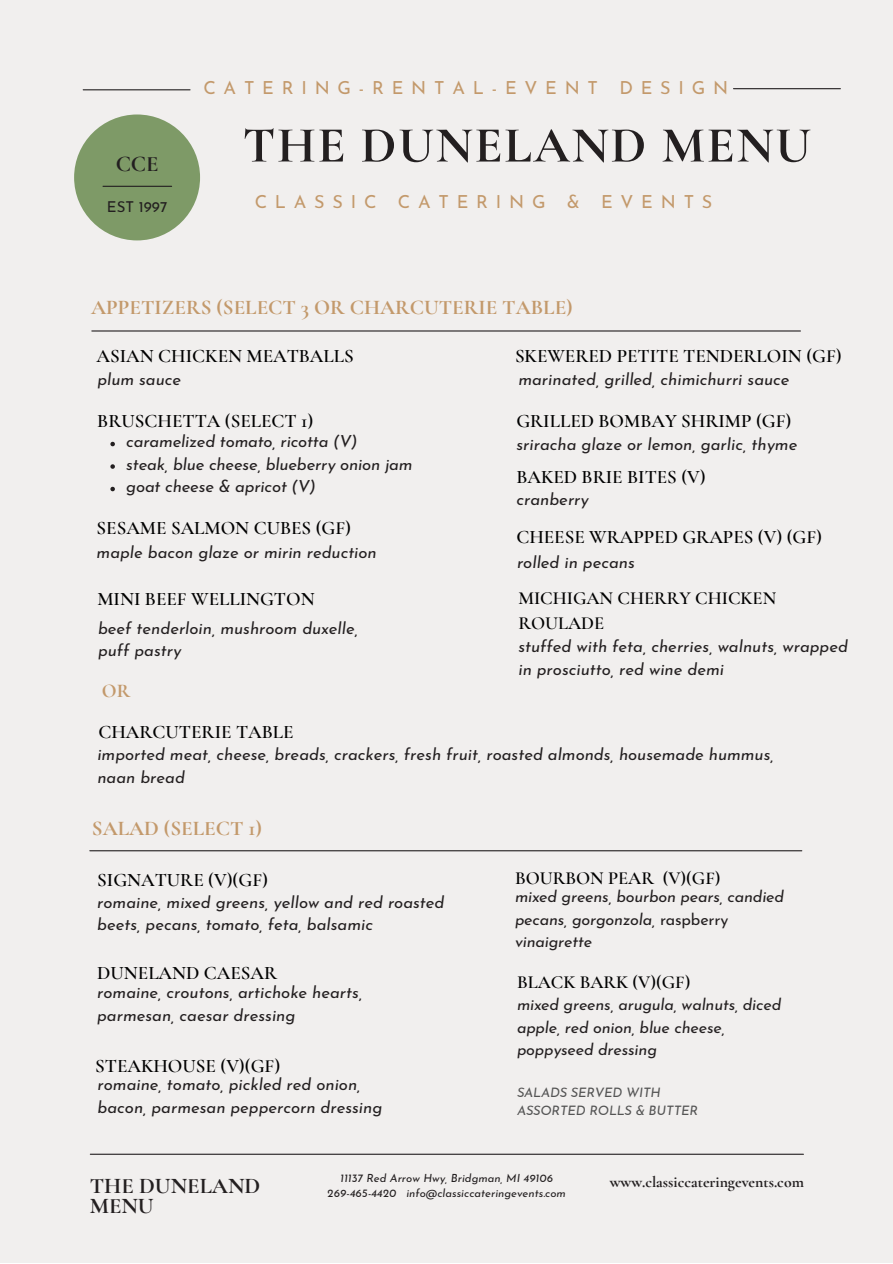
<style>
.page{position:relative;width:893px;height:1264px;background:#fff}
.page>*{position:absolute;margin:0;border:0;box-sizing:border-box;transform-origin:0 0}
.t1{font:700 51px "Cormorant Garamond";letter-spacing:.03em;color:#231f20}
.t2{font:700 22.5px/20.2px "Cormorant Garamond";color:#231f20}
.t3{font:700 21px "Cormorant Garamond";color:#c3996b}
.t4{font:700 19.5px "Cormorant Garamond";color:#c3996b}
.t5{font:600 19.05px "Cormorant Garamond";color:#000}
.t6{font:600 18.45px/24.8px "Cormorant Garamond";color:#000}
.t7{font:18px "Josefin Sans";letter-spacing:.43em;color:#c3996b}
.t8{font:italic 16.65px/22.5px "Josefin Sans";color:#231f20}
.t9{font:italic 16.05px/22.5px "Josefin Sans";letter-spacing:-.01em;color:#231f20}
.t10{font:700 15.75px "Cormorant Garamond";color:#231f20}
.t11{font:15px "Josefin Sans";color:#231f20}
.t12{font:italic 13.05px/17.4px "Josefin Sans";letter-spacing:-.01em;color:#545454}
.t13{font:italic 11.25px/15px "Josefin Sans";color:#231f20;text-align:center}
.s1{font-style:normal}
</style>
<div class="page">
<div style="left:0;top:0;width:892px;height:1262px;background:#f1efee"></div>
<hr style="left:83px;top:89px;width:107px;height:1px;background:#231f20">
<hr style="left:733px;top:88px;width:107px;height:1px;background:#231f20">
<hr style="left:92px;top:330px;width:708px;height:1px;background:#231f20">
<div style="left:74px;top:114px;width:126px;height:126px;background:#7e9a67;border-radius:50%"></div>
<hr style="left:103px;top:186px;width:69px;height:1px;background:#231f20">
<hr style="left:90px;top:1153px;width:713px;height:1px;background:#231f20">
<hr style="left:90px;top:850px;width:711px;height:1px;background:#231f20">
<svg style="left:110px;top:442px;width:5px;height:4px"></svg>
<svg style="left:110px;top:464px;width:5px;height:5px"></svg>
<svg style="left:110px;top:487px;width:5px;height:4px"></svg>
<h2 class="t2" style="left:116px;top:153px;width:45px">CCE</h2>
<p class="t11" style="left:107px;top:200px;width:62px">EST 1997</p>
<p class="t7" style="left:203px;top:81px;width:526px">CATERING-RENTAL-EVENT DESIGN</p>
<h1 class="t1" style="left:242px;top:114px;width:570px">THE DUNELAND MENU</h1>
<p class="t7" style="left:255px;top:195px;width:459px">CLASSIC CATERING &amp; EVENTS</p>
<p class="t3" style="left:91px;top:294px;width:483px">APPETIZERS (SELECT 3 OR CHARCUTERIE TABLE)</p>
<p class="t5" style="left:97px;top:344px;width:258px">ASIAN CHICKEN MEATBALLS</p>
<p class="t8" style="left:97px;top:370px;width:85px">plum sauce</p>
<p class="t5" style="left:515px;top:344px;width:328px">SKEWERED PETITE TENDERLOIN (GF)</p>
<p class="t8" style="left:518px;top:370px;width:273px">marinated, grilled, chimichurri sauce</p>
<p class="t5" style="left:97px;top:409px;width:218px">BRUSCHETTA (SELECT 1)</p>
<p class="t8" style="left:126px;top:432px;width:288px">caramelized tomato, ricotta (V)<br>steak, blue cheese, blueberry onion jam goat cheese &amp; apricot (V)</p>
<p class="t5" style="left:97px;top:516px;width:256px">SESAME SALMON CUBES (GF)</p>
<p class="t8" style="left:97px;top:542px;width:282px">maple bacon glaze or mirin reduction</p>
<p class="t5" style="left:97px;top:587px;width:219px">MINI BEEF WELLINGTON</p>
<p class="t8" style="left:98px;top:618px;width:261px">beef tenderloin, mushroom duxelle, puff pastry</p>
<p class="t4" style="left:102px;top:679px;width:30px">OR</p>
<p class="t5" style="left:516px;top:409px;width:276px">GRILLED BOMBAY SHRIMP (GF)</p>
<p class="t8" style="left:516px;top:434px;width:282px">sriracha glaze or lemon, garlic, thyme</p>
<p class="t5" style="left:516px;top:465px;width:191px">BAKED BRIE BITES (V)</p>
<p class="t8" style="left:516px;top:489px;width:74px">cranberry</p>
<p class="t5" style="left:516px;top:525px;width:307px">CHEESE WRAPPED GRAPES (V) (GF)</p>
<p class="t8" style="left:517px;top:552px;width:119px">rolled in pecans</p>
<p class="t6" style="left:518px;top:585px;width:259px">MICHIGAN CHERRY CHICKEN<br>ROULADE</p>
<p class="t8" style="left:518px;top:636px;width:331px">stuffed with feta, cherries, walnuts, wrapped in prosciutto, red wine demi</p>
<p class="t5" style="left:98px;top:720px;width:197px">CHARCUTERIE TABLE</p>
<p class="t8" style="left:97px;top:745px;width:678px">imported meat, cheese, breads, crackers, fresh fruit, roasted almonds, housemade hummus, naan bread</p>
<p class="t3" style="left:92px;top:815px;width:171px">SALAD (SELECT 1)</p>
<p class="t5" style="left:97px;top:868px;width:172px">SIGNATURE (V)(GF)</p>
<p class="t8" style="left:97px;top:892px;width:348px">romaine, mixed greens, yellow and red roasted beets, pecans, tomato, feta, balsamic</p>
<p class="t6" style="left:515px;top:866px;width:207px">BOURBON PEAR (V)(GF)</p>
<p class="t9" style="left:515px;top:887px;width:270px">mixed greens, bourbon pears, candied pecans, gorgonzola, <span class="s1">raspberry </span>vinaigrette</p>
<p class="t5" style="left:97px;top:961px;width:181px">DUNELAND CAESAR</p>
<p class="t8" style="left:97px;top:982px;width:266px">romaine, croutons, artichoke hearts, parmesan, caesar dressing</p>
<p class="t6" style="left:517px;top:969px;width:175px">BLACK BARK (V)(GF)</p>
<p class="t9" style="left:517px;top:994px;width:266px">mixed greens, arugula, walnuts, diced apple, red onion, blue cheese, poppyseed dressing</p>
<p class="t5" style="left:95px;top:1054px;width:186px">STEAKHOUSE (V)(GF)</p>
<p class="t8" style="left:98px;top:1074px;width:286px">romaine, tomato, pickled red onion, bacon, parmesan peppercorn dressing</p>
<p class="t12" style="left:517px;top:1085px;width:183px">SALADS SERVED WITH<br>ASSORTED ROLLS &amp; BUTTER</p>
<h2 class="t2" style="left:90px;top:1175px;width:172px">THE DUNELAND<br>MENU</h2>
<p class="t13" style="left:327px;top:1171px;width:240px">11137 Red Arrow Hwy, Bridgman, MI 49106<br>269-465-4420 info@classiccateringevents.com</p>
<p class="t10" style="left:609px;top:1172px;width:196px">www.classiccateringevents.com</p>
</div>
